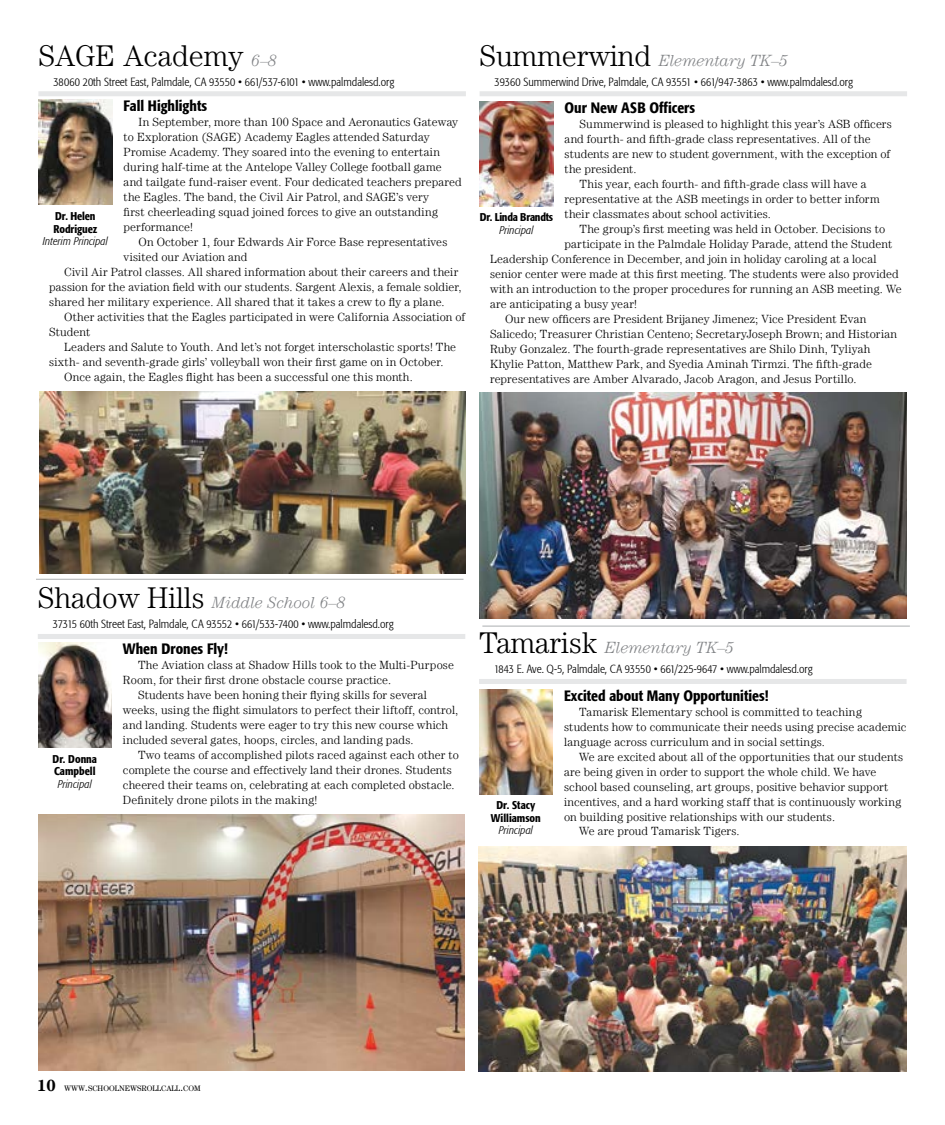
<style>
.page{position:relative;width:945px;height:1125px;background:#fff}
.page>*{position:absolute;margin:0;border:0;box-sizing:border-box;transform-origin:0 0}
.t1{font:300 30px "Century LT";color:#000}
.t2{font:italic 300 16.25px "Century LT";letter-spacing:-.005em;color:#808285}
.t3{font:500 condensed 15px "Formata";color:#000}
.t4{font:300 11.88px/15px "Century LT";letter-spacing:.01em;color:#000}
.t5{font:300 condensed 11.88px "Formata";color:#000}
.t6{font:500 condensed 11.25px/12.5px "Formata";color:#000}
.t7{font:italic 300 condensed 11.25px "Formata";letter-spacing:.005em;color:#000}
.t8{font:500 condensed 11.25px "Formata";letter-spacing:-.02em;color:#000}
.t9{font:7.88px "Century LT";color:#000}
.s1{font-style:italic;font-size:16.25px;color:#808285}
.s2{font-style:normal;font-size:30px;color:#000}
.s3{font-weight:700;font-size:16.25px}
.s4{font-size:11.25px}
</style>
<div class="page">
<div style="left:479px;top:679px;width:428px;height:5px;background:#e6e7e8"></div>
<img style="left:479px;top:689px;width:74px;height:105px">
<img style="left:479px;top:846px;width:428px;height:226px">
<div style="left:480px;top:91px;width:427px;height:5px;background:#e6e7e8"></div>
<img style="left:480px;top:101px;width:73px;height:105px">
<img style="left:479px;top:393px;width:428px;height:225px">
<div style="left:38px;top:634px;width:427px;height:5px;background:#e6e7e8"></div>
<img style="left:38px;top:642px;width:74px;height:106px">
<img style="left:39px;top:814px;width:426px;height:256px">
<div style="left:38px;top:91px;width:428px;height:5px;background:#e6e7e8"></div>
<img style="left:39px;top:100px;width:73px;height:105px">
<img style="left:39px;top:392px;width:427px;height:181px">
<hr style="left:482px;top:625px;width:428px;height:2px;background:#bcbec0">
<hr style="left:36px;top:579px;width:427px;height:1px;background:#bcbec0">
<h1 class="t1" style="left:38px;top:38px;width:240px">SAGE Academy <span class="s1">6–8</span></h1>
<p class="t5" style="left:53px;top:75px;width:343px">38060 20th Street East, Palmdale, CA 93550 • 661/537-6101 • www.palmdalesd.org</p>
<p class="t3" style="left:124px;top:97px;width:85px">Fall Highlights</p>
<p class="t4" style="left:124px;top:115px;width:340px;text-indent:15px">In September, more than 100 Space and Aeronautics Gateway to Exploration (SAGE) Academy Eagles attended Saturday Promise Academy. They soared into the evening to entertain during half-time at the Antelope Valley College football game and tailgate fund-raiser event. Four dedicated teachers prepared the Eagles. The band, the Civil Air Patrol, and SAGE’s very<br>first cheerleading squad joined forces to give an outstanding performance!</p>
<p class="t4" style="left:139px;top:235px;width:310px">On October 1, four Edwards Air Force Base representatives</p>
<p class="t4" style="left:124px;top:250px;width:125px">visited our Aviation and</p>
<p class="t4" style="left:64px;top:265px;width:396px">Civil Air Patrol classes. All shared information about their careers and their</p>
<p class="t4" style="left:49px;top:280px;width:414px">passion for the aviation field with our students. Sargent Alexis, a female soldier,</p>
<p class="t4" style="left:49px;top:295px;width:397px">shared her military experience. All shared that it takes a crew to fly a plane.</p>
<p class="t4" style="left:64px;top:310px;width:403px">Other activities that the Eagles participated in were California Association of</p>
<p class="t4" style="left:49px;top:325px;width:43px">Student</p>
<p class="t4" style="left:64px;top:340px;width:394px">Leaders and Salute to Youth. And let’s not forget interscholastic sports! The</p>
<p class="t4" style="left:49px;top:355px;width:396px">sixth- and seventh-grade girls’ volleyball won their first game on in October.</p>
<p class="t4" style="left:64px;top:370px;width:350px">Once again, the Eagles flight has been a successful one this month.</p>
<p class="t6" style="left:54px;top:210px;width:45px">Dr. Helen<br>Rodriguez</p>
<p class="t7" style="left:43px;top:235px;width:67px">Interim Principal</p>
<h2 class="t2" style="left:480px;top:51px;width:310px"><span class="s2">Summerwind</span> Elementary TK–5</h2>
<p class="t5" style="left:495px;top:75px;width:360px">39360 Summerwind Drive, Palmdale, CA 93551 • 661/947-3863 • www.palmdalesd.org</p>
<p class="t3" style="left:565px;top:98px;width:132px">Our New ASB Officers</p>
<p class="t4" style="left:580px;top:116px;width:314px">Summerwind is pleased to highlight this year’s ASB officers</p>
<p class="t4" style="left:565px;top:131px;width:308px">and fourth- and fifth-grade class representatives. All of the</p>
<p class="t4" style="left:565px;top:146px;width:327px">students are new to student government, with the exception of</p>
<p class="t4" style="left:565px;top:161px;width:74px">the president.</p>
<p class="t4" style="left:580px;top:176px;width:288px">This year, each fourth- and fifth-grade class will have a</p>
<p class="t4" style="left:565px;top:191px;width:317px">representative at the ASB meetings in order to better inform</p>
<p class="t4" style="left:565px;top:206px;width:208px">their classmates about school activities.</p>
<p class="t4" style="left:580px;top:221px;width:307px">The group’s first meeting was held in October. Decisions to</p>
<p class="t4" style="left:565px;top:236px;width:329px">participate in the Palmdale Holiday Parade, attend the Student</p>
<p class="t4" style="left:490px;top:251px;width:388px">Leadership Conference in December, and join in holiday caroling at a local</p>
<p class="t4" style="left:490px;top:266px;width:410px">senior center were made at this first meeting. The students were also provided</p>
<p class="t4" style="left:490px;top:281px;width:413px">with an introduction to the proper procedures for running an ASB meeting. We</p>
<p class="t4" style="left:490px;top:296px;width:149px">are anticipating a busy year!</p>
<p class="t4" style="left:505px;top:311px;width:363px">Our new officers are President Brijaney Jimenez; Vice President Evan</p>
<p class="t4" style="left:490px;top:326px;width:409px">Salicedo; Treasurer Christian Centeno; SecretaryJoseph Brown; and Historian</p>
<p class="t4" style="left:490px;top:341px;width:382px">Ruby Gonzalez. The fourth-grade representatives are Shilo Dinh, Tyliyah</p>
<p class="t4" style="left:490px;top:356px;width:384px">Khylie Patton, Matthew Park, and Syedia Aminah Tirmzi. The fifth-grade</p>
<p class="t4" style="left:490px;top:371px;width:368px">representatives are Amber Alvarado, Jacob Aragon, and Jesus Portillo.</p>
<p class="t8" style="left:480px;top:211px;width:75px">Dr. Linda Brandts</p>
<p class="t7" style="left:499px;top:224px;width:36px">Principal</p>
<h2 class="t2" style="left:38px;top:594px;width:309px"><span class="s2">Shadow Hills</span> Middle School 6–8</h2>
<p class="t5" style="left:53px;top:617px;width:342px">37315 60th Street East, Palmdale, CA 93552 • 661/533-7400 • www.palmdalesd.org</p>
<p class="t6" style="left:53px;top:752px;width:46px">Dr. Donna<br>Campbell</p>
<p class="t7" style="left:58px;top:777px;width:36px">Principal</p>
<p class="t3" style="left:123px;top:640px;width:106px">When Drones Fly!</p>
<p class="t4" style="left:138px;top:657px;width:318px">The Aviation class at Shadow Hills took to the Multi-Purpose</p>
<p class="t4" style="left:123px;top:672px;width:270px">Room, for their first drone obstacle course practice.</p>
<p class="t4" style="left:138px;top:687px;width:291px">Students have been honing their flying skills for several</p>
<p class="t4" style="left:123px;top:702px;width:337px">weeks, using the flight simulators to perfect their liftoff, control,</p>
<p class="t4" style="left:123px;top:717px;width:327px">and landing. Students were eager to try this new course which</p>
<p class="t4" style="left:123px;top:732px;width:292px">included several gates, hoops, circles, and landing pads.</p>
<p class="t4" style="left:138px;top:747px;width:322px">Two teams of accomplished pilots raced against each other to</p>
<p class="t4" style="left:123px;top:762px;width:331px">complete the course and effectively land their drones. Students</p>
<p class="t4" style="left:123px;top:777px;width:333px">cheered their teams on, celebrating at each completed obstacle.</p>
<p class="t4" style="left:123px;top:792px;width:196px">Definitely drone pilots in the making!</p>
<h2 class="t2" style="left:479px;top:639px;width:257px"><span class="s2">Tamarisk</span> Elementary TK–5</h2>
<p class="t5" style="left:494px;top:662px;width:320px">1843 E. Ave. Q-5, Palmdale, CA 93550 • 661/225-9647 • www.palmdalesd.org</p>
<p class="t6" style="left:491px;top:799px;width:51px;text-align:center">Dr. Stacy<br>Williamson</p>
<p class="t7" style="left:499px;top:824px;width:36px">Principal</p>
<p class="t3" style="left:564px;top:686px;width:206px">Excited about Many Opportunities!</p>
<p class="t4" style="left:564px;top:704px;width:344px;text-indent:15px">Tamarisk Elementary school is committed to teaching students how to communicate their needs using precise academic language across curriculum and in social settings.</p>
<p class="t4" style="left:579px;top:749px;width:325px">We are excited about all of the opportunities that our students</p>
<p class="t4" style="left:564px;top:764px;width:314px">are being given in order to support the whole child. We have</p>
<p class="t4" style="left:564px;top:779px;width:326px">school based counseling, art groups, positive behavior support</p>
<p class="t4" style="left:564px;top:794px;width:339px">incentives, and a hard working staff that is continuously working</p>
<p class="t4" style="left:564px;top:809px;width:273px">on building positive relationships with our students.</p>
<p class="t4" style="left:579px;top:824px;width:162px">We are proud Tamarisk Tigers.</p>
<p class="t9" style="left:37px;top:1084px;width:165px"><span class="s3">10</span> WWW<span class="s4">.</span>SCHOOLNEWSROLLCALL<span class="s4">.</span>COM</p>
</div>
